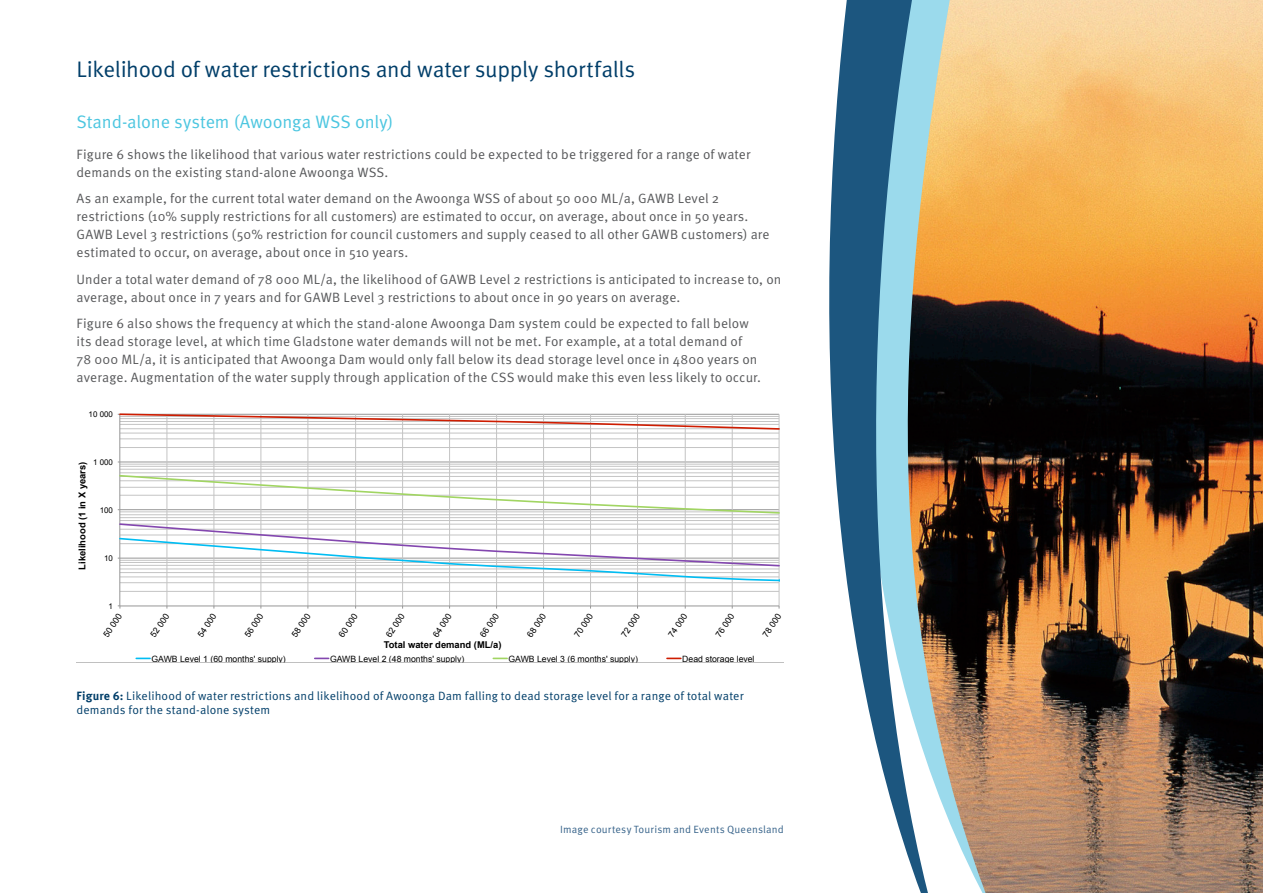
<style>
.page{position:relative;width:1263px;height:893px;background:#fff}
.page>*{position:absolute;margin:0;border:0;box-sizing:border-box;transform-origin:0 0}
.t1{font:22.5px "Meta OT";letter-spacing:-.015em;color:#003e69}
.t2{font:18px "Meta OT";letter-spacing:-.01em;color:#4cc6e0}
.t3{font:13.5px/18px "Meta OT";letter-spacing:.005em;color:#57585a}
.t4{font:12px/14.4px "Meta OT";letter-spacing:.01em;color:#003e69}
.t5{font:10.5px "Meta OT";letter-spacing:.015em;color:#37638a}
.t6{font:700 9.45px "Arial";color:#000}
.t7{font:8.7px "Arial";color:#000}
.t8{font:7.95px "Arial";color:#000}
.s1{font-weight:700}
</style>
<div class="page">
<img style="left:993px;top:0;width:270px;height:893px">
<svg style="left:942px;top:0;width:51px;height:893px;background:#896c49"></svg>
<svg style="left:829px;top:0;width:113px;height:893px"></svg>
<svg style="left:117px;top:413px;width:663px;height:247px"></svg>
<h1 class="t1" style="left:77px;top:55px;width:560px">Likelihood of water restrictions and water supply shortfalls</h1>
<h2 class="t2" style="left:77px;top:111px;width:318px">Stand-alone system (Awoonga WSS only)</h2>
<p class="t3" style="left:77px;top:145px;width:675px">Figure 6 shows the likelihood that various water restrictions could be expected to be triggered for a range of water demands on the existing stand-alone Awoonga WSS.</p>
<p class="t3" style="left:77px;top:190px;width:694px">As an example, for the current total water demand on the Awoonga WSS of about 50 000 ML/a, GAWB Level 2 restrictions (10% supply restrictions for all customers) are estimated to occur, on average, about once in 50 years.<br>GAWB Level 3 restrictions (50% restriction for council customers and supply ceased to all other GAWB customers) are estimated to occur, on average, about once in 510 years.</p>
<p class="t3" style="left:77px;top:270px;width:706px">Under a total water demand of 78 000 ML/a, the likelihood of GAWB Level 2 restrictions is anticipated to increase to, on average, about once in 7 years and for GAWB Level 3 restrictions to about once in 90 years on average.</p>
<p class="t3" style="left:77px;top:315px;width:686px">Figure 6 also shows the frequency at which the stand-alone Awoonga Dam system could be expected to fall below its dead storage level, at which time Gladstone water demands will not be met. For example, at a total demand of<br>78 000 ML/a, it is anticipated that Awoonga Dam would only fall below its dead storage level once in 4800 years on average. Augmentation of the water supply through application of the CSS would make this even less likely to occur.</p>
<p class="t8" style="left:89px;top:409px;width:26px">10 000</p>
<p class="t8" style="left:93px;top:457px;width:21px">1 000</p>
<p class="t6" style="left:76px;top:570px;width:110px;rotate:-90deg">Likelihood (1 in X years)</p>
<p class="t8" style="left:100px;top:505px;width:15px">100</p>
<p class="t8" style="left:104px;top:553px;width:10px">10</p>
<p class="t8" style="left:109px;top:601px;width:6px">1</p>
<p class="t7" style="left:101px;top:633px;width:28px;rotate:-56deg">50 000</p>
<p class="t7" style="left:148px;top:633px;width:28px;rotate:-56deg">52 000</p>
<p class="t7" style="left:195px;top:633px;width:28px;rotate:-56deg">54 000</p>
<p class="t7" style="left:242px;top:633px;width:28px;rotate:-56deg">56 000</p>
<p class="t7" style="left:289px;top:633px;width:28px;rotate:-56deg">58 000</p>
<p class="t7" style="left:336px;top:633px;width:28px;rotate:-56deg">60 000</p>
<p class="t7" style="left:383px;top:633px;width:28px;rotate:-56deg">62 000</p>
<p class="t7" style="left:430px;top:633px;width:28px;rotate:-56deg">64 000</p>
<p class="t7" style="left:477px;top:633px;width:28px;rotate:-56deg">66 000</p>
<p class="t7" style="left:524px;top:633px;width:28px;rotate:-56deg">68 000</p>
<p class="t7" style="left:571px;top:633px;width:28px;rotate:-56deg">70 000</p>
<p class="t7" style="left:619px;top:633px;width:28px;rotate:-56deg">72 000</p>
<p class="t7" style="left:666px;top:633px;width:28px;rotate:-56deg">74 000</p>
<p class="t7" style="left:713px;top:633px;width:28px;rotate:-56deg">76 000</p>
<p class="t7" style="left:760px;top:633px;width:28px;rotate:-56deg">78 000</p>
<p class="t6" style="left:384px;top:639px;width:119px">Total water demand (ML/a)</p>
<p class="t7" style="left:151px;top:653px;width:136px">GAWB Level 1 (60 months' supply)</p>
<p class="t7" style="left:330px;top:653px;width:136px">GAWB Level 2 (48 months' supply)</p>
<p class="t7" style="left:508px;top:653px;width:131px">GAWB Level 3 (6 months' supply)</p>
<p class="t7" style="left:682px;top:653px;width:74px">Dead storage level</p>
<p class="t4" style="left:77px;top:689px;width:668px"><span class="s1">Figure 6:</span> Likelihood of water restrictions and likelihood of Awoonga Dam falling to dead storage level for a range of total water demands for the stand-alone system</p>
<p class="t5" style="left:560px;top:823px;width:225px">Image courtesy Tourism and Events Queensland</p>
</div>
